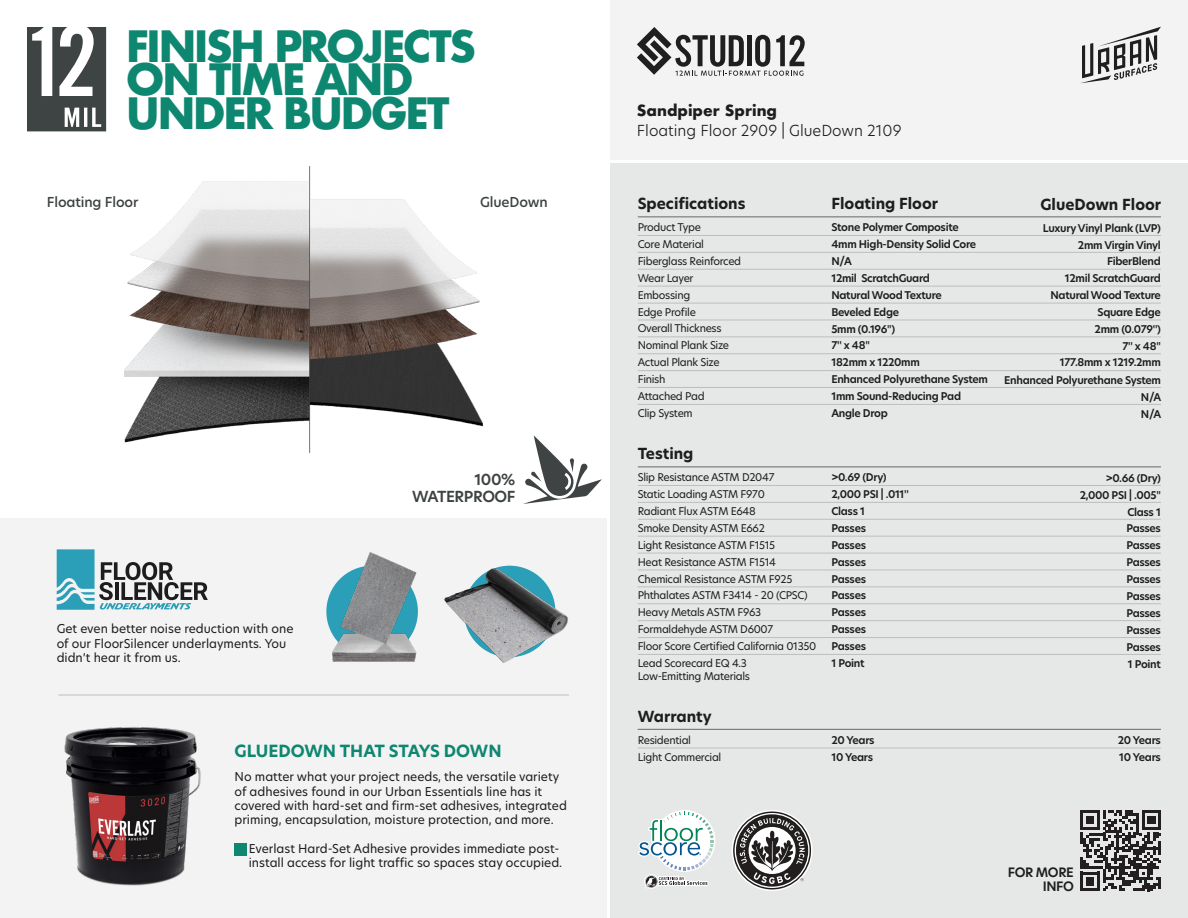
<style>
.page{position:relative;width:1188px;height:918px;background:#fff}
.page>*{position:absolute;margin:0;border:0;box-sizing:border-box;transform-origin:0 0}
.t1{font:700 42px/33.6px "Futura";letter-spacing:-.065em;color:#0e8771}
.t2{font:700 16.5px "New Hero";color:#0e8771}
.t3{font:700 15px "New Hero";color:#1c1d1c}
.t4{font:300 15px "New Hero";color:#1c1d1c}
.t5{font:700 15px "Futura";color:#1c1d1c}
.t6{font:600 15px/16.5px "New Hero";letter-spacing:-.03em;color:#3e4242;text-align:right}
.t7{font:500 13.5px "New Hero";letter-spacing:-.01em;color:#3e4242}
.t8{font:600 12.75px/13.5px "New Hero";letter-spacing:-.03em;color:#1c1d1c;text-align:right}
.t9{font:12px/14.4px "New Hero";color:#1c1d1c}
.t10{font:600 10.5px/16.8px "New Hero";letter-spacing:-.03em;color:#1c1d1c}
.t11{font:10.5px/16.8px "New Hero";letter-spacing:-.03em;color:#1c1d1c}
</style>
<div class="page">
<div style="left:0;top:518px;width:606px;height:400px;background:#f3f3f3"></div>
<div style="left:611px;top:164px;width:577px;height:754px;background:#e5e8e7"></div>
<div style="left:235px;top:843px;width:12px;height:12px;background:#0e8771"></div>
<div style="left:611px;top:0;width:577px;height:160px;background:#f3f3f3"></div>
<svg style="left:1080px;top:27px;width:81px;height:57px"></svg>
<svg style="left:732px;top:810px;width:81px;height:81px"></svg>
<svg style="left:637px;top:27px;width:168px;height:49px"></svg>
<svg style="left:27px;top:27px;width:79px;height:104px"></svg>
<hr style="left:638px;top:729px;width:523px;height:1px;background:#75757a">
<hr style="left:638px;top:748px;width:523px;height:1px;background:#bfbebe">
<hr style="left:638px;top:216px;width:523px;height:1px;background:#75757a">
<hr style="left:638px;top:235px;width:523px;height:1px;background:#bfbebe">
<hr style="left:638px;top:252px;width:523px;height:1px;background:#bfbebe">
<hr style="left:638px;top:269px;width:523px;height:1px;background:#bfbebe">
<hr style="left:638px;top:286px;width:523px;height:1px;background:#bfbebe">
<hr style="left:638px;top:303px;width:523px;height:1px;background:#bfbebe">
<hr style="left:638px;top:320px;width:523px;height:1px;background:#bfbebe">
<hr style="left:638px;top:336px;width:523px;height:1px;background:#bfbebe">
<hr style="left:638px;top:353px;width:523px;height:1px;background:#bfbebe">
<hr style="left:638px;top:370px;width:523px;height:1px;background:#bfbebe">
<hr style="left:638px;top:387px;width:523px;height:1px;background:#bfbebe">
<hr style="left:638px;top:404px;width:523px;height:1px;background:#bfbebe">
<hr style="left:638px;top:466px;width:523px;height:1px;background:#75757a">
<hr style="left:638px;top:485px;width:523px;height:1px;background:#bfbebe">
<hr style="left:638px;top:502px;width:523px;height:1px;background:#bfbebe">
<hr style="left:638px;top:519px;width:523px;height:1px;background:#bfbebe">
<hr style="left:638px;top:536px;width:523px;height:1px;background:#bfbebe">
<hr style="left:638px;top:553px;width:523px;height:1px;background:#bfbebe">
<hr style="left:638px;top:570px;width:523px;height:1px;background:#bfbebe">
<hr style="left:638px;top:586px;width:523px;height:1px;background:#bfbebe">
<hr style="left:638px;top:603px;width:523px;height:1px;background:#bfbebe">
<hr style="left:638px;top:620px;width:523px;height:1px;background:#bfbebe">
<hr style="left:638px;top:637px;width:523px;height:1px;background:#bfbebe">
<hr style="left:638px;top:654px;width:523px;height:1px;background:#bfbebe">
<img style="left:64px;top:727px;width:137px;height:159px">
<img style="left:444px;top:568px;width:125px;height:95px">
<img style="left:328px;top:552px;width:90px;height:110px">
<svg style="left:638px;top:810px;width:77px;height:79px"></svg>
<img style="left:124px;top:166px;width:359px;height:287px">
<hr style="left:58px;top:695px;width:511px;height:1px;background:#bfbebe">
<svg style="left:523px;top:435px;width:79px;height:69px"></svg>
<svg style="left:57px;top:549px;width:151px;height:61px"></svg>
<svg style="left:1080px;top:810px;width:81px;height:81px"></svg>
<h1 class="t1" style="left:126px;top:29px;width:352px">FINISH PROJECTS<br>ON TIME AND<br>UNDER BUDGET</h1>
<p class="t7" style="left:47px;top:193px;width:93px">Floating Floor</p>
<p class="t7" style="left:480px;top:193px;width:69px">GlueDown</p>
<p class="t9" style="left:57px;top:622px;width:238px">Get even better noise reduction with one of our FloorSilencer underlayments. You didn’t hear it from us.</p>
<h3 class="t6" style="left:412px;top:471px;width:105px">100%<br>WATERPROOF</h3>
<h2 class="t2" style="left:235px;top:740px;width:269px">GLUEDOWN THAT STAYS DOWN</h2>
<p class="t9" style="left:235px;top:769px;width:334px">No matter what your project needs, the versatile variety of adhesives found in our Urban Essentials line has it covered with hard-set and firm-set adhesives, integrated priming, encapsulation, moisture protection, and more.</p>
<p class="t9" style="left:249px;top:841px;width:315px">Everlast Hard-Set Adhesive provides immediate post&shy;install access for light traffic so spaces stay occupied.</p>
<h3 class="t5" style="left:637px;top:100px;width:142px">Sandpiper Spring</h3>
<h3 class="t4" style="left:637px;top:120px;width:266px">Floating Floor 2909 | GlueDown 2109</h3>
<h3 class="t3" style="left:638px;top:194px;width:109px">Specifications</h3>
<h3 class="t3" style="left:831px;top:194px;width:108px">Floating Floor</h3>
<h3 class="t3" style="left:1041px;top:194px;width:122px">GlueDown Floor</h3>
<p class="t11" style="left:638px;top:219px;width:65px">Product Type</p>
<p class="t10" style="left:831px;top:219px;width:129px">Stone Polymer Composite</p>
<p class="t10" style="left:1043px;top:219px;width:120px">Luxury Vinyl Plank (LVP)</p>
<p class="t11" style="left:638px;top:236px;width:68px">Core Material</p>
<p class="t10" style="left:831px;top:236px;width:146px">4mm High-Density Solid Core</p>
<p class="t10" style="left:1078px;top:236px;width:85px">2mm Virgin Vinyl</p>
<p class="t11" style="left:638px;top:252px;width:105px">Fiberglass Reinforced</p>
<p class="t10" style="left:831px;top:253px;width:22px">N/A</p>
<p class="t10" style="left:1107px;top:253px;width:55px">FiberBlend</p>
<p class="t11" style="left:638px;top:269px;width:57px">Wear Layer</p>
<p class="t10" style="left:831px;top:269px;width:100px">12mil ScratchGuard</p>
<p class="t10" style="left:1065px;top:270px;width:98px">12mil ScratchGuard</p>
<p class="t11" style="left:638px;top:286px;width:54px">Embossing</p>
<p class="t10" style="left:831px;top:286px;width:112px">Natural Wood Texture</p>
<p class="t10" style="left:1051px;top:287px;width:112px">Natural Wood Texture</p>
<p class="t11" style="left:638px;top:303px;width:60px">Edge Profile</p>
<p class="t10" style="left:831px;top:303px;width:69px">Beveled Edge</p>
<p class="t10" style="left:1098px;top:304px;width:65px">Square Edge</p>
<p class="t11" style="left:638px;top:320px;width:85px">Overall Thickness</p>
<p class="t10" style="left:1095px;top:321px;width:68px">2mm (0.079'')</p>
<p class="t11" style="left:638px;top:337px;width:93px">Nominal Plank Size</p>
<p class="t10" style="left:831px;top:337px;width:90px">7'' x 48''<br>182mm x 1220mm</p>
<p class="t10" style="left:831px;top:321px;width:65px">5mm (0.196")</p>
<p class="t10" style="left:1122px;top:338px;width:40px">7'' x 48''</p>
<p class="t11" style="left:638px;top:354px;width:83px">Actual Plank Size<br>Finish</p>
<p class="t10" style="left:1060px;top:354px;width:103px">177.8mm x 1219.2mm</p>
<p class="t10" style="left:831px;top:371px;width:158px">Enhanced Polyurethane System</p>
<p class="t10" style="left:1004px;top:371px;width:158px">Enhanced Polyurethane System</p>
<p class="t11" style="left:638px;top:388px;width:68px">Attached Pad</p>
<p class="t10" style="left:831px;top:388px;width:131px">1mm Sound-Reducing Pad</p>
<p class="t10" style="left:1141px;top:388px;width:22px">N/A</p>
<p class="t11" style="left:638px;top:404px;width:56px">Clip System</p>
<p class="t10" style="left:831px;top:405px;width:58px">Angle Drop</p>
<p class="t10" style="left:1141px;top:405px;width:22px">N/A</p>
<h3 class="t3" style="left:638px;top:444px;width:57px">Testing</h3>
<p class="t11" style="left:638px;top:469px;width:138px">Slip Resistance ASTM D2047</p>
<p class="t10" style="left:831px;top:469px;width:57px">&gt;0.69 (Dry)</p>
<p class="t10" style="left:1106px;top:469px;width:57px">&gt;0.66 (Dry)</p>
<p class="t11" style="left:638px;top:486px;width:129px">Static Loading ASTM F970</p>
<p class="t10" style="left:831px;top:486px;width:79px">2,000 PSI | .011''</p>
<p class="t10" style="left:1080px;top:486px;width:83px">2,000 PSI | .005''</p>
<p class="t11" style="left:638px;top:502px;width:120px">Radiant Flux ASTM E648</p>
<p class="t10" style="left:831px;top:503px;width:35px">Class 1</p>
<p class="t10" style="left:1127px;top:503px;width:35px">Class 1</p>
<p class="t11" style="left:638px;top:519px;width:129px">Smoke Density ASTM E662</p>
<p class="t10" style="left:831px;top:519px;width:36px">Passes</p>
<p class="t10" style="left:1126px;top:520px;width:36px">Passes</p>
<p class="t11" style="left:638px;top:536px;width:139px">Light Resistance ASTM F1515</p>
<p class="t10" style="left:831px;top:536px;width:36px">Passes</p>
<p class="t10" style="left:1126px;top:537px;width:36px">Passes</p>
<p class="t11" style="left:638px;top:553px;width:140px">Heat Resistance ASTM F1514</p>
<p class="t10" style="left:831px;top:553px;width:36px">Passes</p>
<p class="t10" style="left:1126px;top:554px;width:36px">Passes</p>
<p class="t11" style="left:638px;top:570px;width:156px">Chemical Resistance ASTM F925</p>
<p class="t10" style="left:831px;top:570px;width:36px">Passes</p>
<p class="t10" style="left:1126px;top:571px;width:36px">Passes</p>
<p class="t11" style="left:638px;top:587px;width:172px">Phthalates ASTM F3414 - 20 (CPSC)</p>
<p class="t10" style="left:831px;top:587px;width:36px">Passes</p>
<p class="t10" style="left:1126px;top:588px;width:36px">Passes</p>
<p class="t11" style="left:638px;top:604px;width:125px">Heavy Metals ASTM F963</p>
<p class="t10" style="left:831px;top:604px;width:36px">Passes</p>
<p class="t10" style="left:1126px;top:605px;width:36px">Passes</p>
<p class="t11" style="left:638px;top:621px;width:137px">Formaldehyde ASTM D6007</p>
<p class="t10" style="left:831px;top:621px;width:36px">Passes</p>
<p class="t10" style="left:1126px;top:621px;width:36px">Passes</p>
<p class="t10" style="left:831px;top:638px;width:36px">Passes</p>
<p class="t10" style="left:1126px;top:638px;width:36px">Passes</p>
<p class="t11" style="left:638px;top:657px;width:114px;line-height:12.6px">Lead Scorecard EQ 4.3<br>Low-Emitting Materials</p>
<p class="t10" style="left:831px;top:655px;width:35px">1 Point</p>
<p class="t10" style="left:1128px;top:655px;width:35px">1 Point</p>
<p class="t11" style="left:638px;top:638px;width:180px">Floor Score Certified California 01350</p>
<h3 class="t3" style="left:638px;top:706px;width:75px">Warranty</h3>
<p class="t11" style="left:638px;top:731px;width:55px">Residential</p>
<p class="t10" style="left:831px;top:731px;width:45px">20 Years</p>
<p class="t10" style="left:1118px;top:731px;width:45px">20 Years</p>
<p class="t11" style="left:638px;top:748px;width:85px">Light Commercial</p>
<p class="t10" style="left:831px;top:748px;width:43px">10 Years</p>
<p class="t10" style="left:1119px;top:748px;width:43px">10 Years</p>
<p class="t8" style="left:1008px;top:866px;width:68px">FOR MORE<br>INFO</p>
</div>
